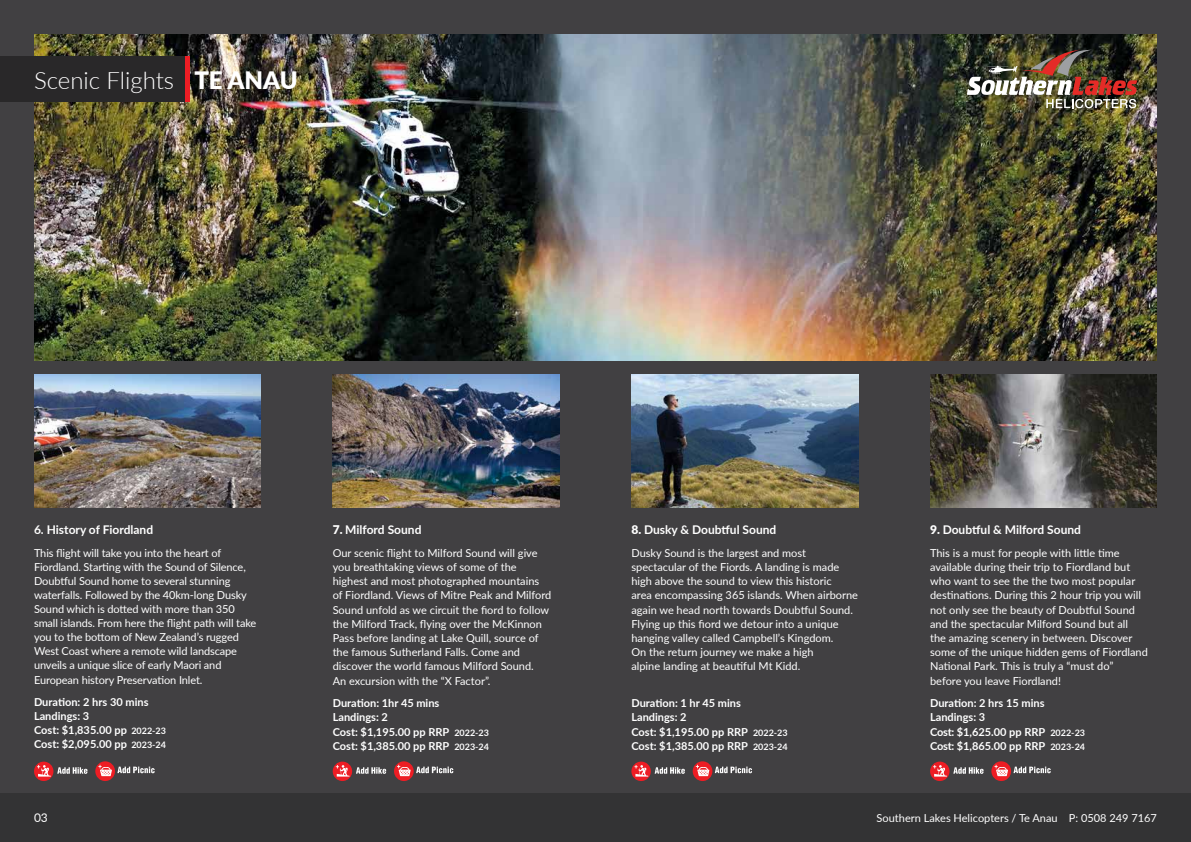
<style>
.page{position:relative;width:1191px;height:842px;background:#414042}
.page>*{position:absolute;margin:0;border:0;box-sizing:border-box;transform-origin:0 0}
.t1{font:300 24px "Lato";color:#fff}
.t2{font:700 12px "Lato";color:#fff}
.t3{font:12px "Lato";color:#fff}
.t4{font:11px/14.2px "Lato";color:#fff}
.t5{font:700 11px/14.2px "Lato";color:#fff}
.s1{font-weight:900}
.s2{font-size:9px}
</style>
<div class="page">
<img style="left:34px;top:34px;width:1123px;height:326px">
<div style="left:0;top:794px;width:1191px;height:48px;background:#333334"></div>
<svg style="left:356px;top:767px;width:30px;height:7px"></svg>
<svg style="left:333px;top:762px;width:19px;height:19px"></svg>
<svg style="left:336px;top:765px;width:13px;height:11px"></svg>
<svg style="left:394px;top:761px;width:20px;height:20px"></svg>
<svg style="left:397px;top:765px;width:56px;height:11px"></svg>
<img style="left:631px;top:374px;width:227px;height:133px">
<svg style="left:654px;top:767px;width:31px;height:7px"></svg>
<svg style="left:631px;top:762px;width:20px;height:19px"></svg>
<svg style="left:634px;top:765px;width:14px;height:11px"></svg>
<svg style="left:692px;top:761px;width:20px;height:20px"></svg>
<svg style="left:696px;top:765px;width:13px;height:11px"></svg>
<svg style="left:715px;top:767px;width:37px;height:6px"></svg>
<img style="left:930px;top:374px;width:227px;height:133px">
<svg style="left:953px;top:767px;width:30px;height:7px"></svg>
<svg style="left:930px;top:762px;width:19px;height:19px"></svg>
<svg style="left:933px;top:765px;width:14px;height:11px"></svg>
<svg style="left:991px;top:761px;width:20px;height:20px"></svg>
<svg style="left:994px;top:765px;width:56px;height:11px"></svg>
<svg style="left:57px;top:767px;width:30px;height:7px"></svg>
<svg style="left:34px;top:762px;width:19px;height:19px"></svg>
<svg style="left:37px;top:765px;width:14px;height:11px"></svg>
<svg style="left:95px;top:761px;width:20px;height:20px"></svg>
<svg style="left:98px;top:765px;width:57px;height:11px"></svg>
<img style="left:34px;top:374px;width:227px;height:133px">
<div style="left:0;top:57px;width:190px;height:45px;background:#292829"></div>
<hr style="left:186px;top:57px;width:4px;height:45px;background:#ed1d24">
<img style="left:333px;top:374px;width:226px;height:133px">
<img style="left:967px;top:48px;width:170px;height:60px">
<h1 class="t1" style="left:34px;top:64px;width:265px">Scenic Flights <span class="s1">TE ANAU</span></h1>
<p class="t2" style="left:34px;top:521px;width:121px">6. History of Fiordland</p>
<p class="t4" style="left:34px;top:545px;width:224px">This flight will take you into the heart of Fiordland. Starting with the Sound of Silence, Doubtful Sound home to several stunning waterfalls. Followed by the 40km-long Dusky Sound which is dotted with more than 350 small islands. From here the flight path will take you to the bottom of New Zealand’s rugged West Coast where a remote wild landscape unveils a unique slice of early Maori and European history Preservation Inlet.</p>
<p class="t5" style="left:34px;top:695px;width:133px">Duration: 2 hrs 30 mins<br>Landings: 3<br>Cost: $1,835.00 pp <span class="s2">2022-23<br></span>Cost: $2,095.00 pp <span class="s2">2023-24</span></p>
<p class="t2" style="left:333px;top:521px;width:90px"><span class="s1">7.</span> Milford Sound</p>
<p class="t4" style="left:333px;top:545px;width:220px">Our scenic flight to Milford Sound will give you breathtaking views of some of the highest and most photographed mountains of Fiordland. Views of Mitre Peak and Milford Sound unfold as we circuit the fiord to follow the Milford Track, flying over the McKinnon Pass before landing at Lake Quill, source of the famous Sutherland Falls. Come and discover the world famous Milford Sound.<br>An excursion with the “X Factor”.</p>
<p class="t5" style="left:333px;top:696px;width:158px">Duration: 1hr 45 mins<br>Landings: 2<br>Cost: $1,195.00 pp RRP <span class="s2">2022-23<br></span>Cost: $1,385.00 pp RRP <span class="s2">2023-24</span></p>
<p class="t2" style="left:631px;top:521px;width:146px"><span class="s1">8.</span> Dusky &amp; Doubtful Sound</p>
<p class="t4" style="left:631px;top:545px;width:228px">Dusky Sound is the largest and most spectacular of the Fiords. A landing is made high above the sound to view this historic<br>area encompassing 365 islands. When airborne again we head north towards Doubtful Sound.<br>Flying up this fiord we detour into a unique hanging valley called Campbell’s Kingdom.<br>On the return journey we make a high<br>alpine landing at beautiful Mt Kidd.</p>
<p class="t5" style="left:631px;top:696px;width:158px">Duration: 1 hr 45 mins<br>Landings: 2<br>Cost: $1,195.00 pp RRP <span class="s2">2022-23<br></span>Cost: $1,385.00 pp RRP <span class="s2">2023-24</span></p>
<p class="t2" style="left:930px;top:521px;width:152px"><span class="s1">9.</span> Doubtful &amp; Milford Sound</p>
<p class="t4" style="left:930px;top:545px;width:219px">This is a must for people with little time available during their trip to Fiordland but who want to see the the two most popular destinations. During this 2 hour trip you will not only see the beauty of Doubtful Sound and the spectacular Milford Sound but all<br>the amazing scenery in between. Discover some of the unique hidden gems of Fiordland National Park. This is truly a “must do”<br>before you leave Fiordland!</p>
<p class="t5" style="left:930px;top:696px;width:156px">Duration: 2 hrs 15 mins<br>Landings: 3<br>Cost: $1,625.00 pp RRP <span class="s2">2022-23<br></span>Cost: $1,865.00 pp RRP <span class="s2">2023-24</span></p>
<p class="t3" style="left:34px;top:809px;width:15px">03</p>
<p class="t4" style="left:876px;top:810px;width:282px">Southern Lakes Helicopters / Te Anau P: 0508 249 7167</p>
</div>
